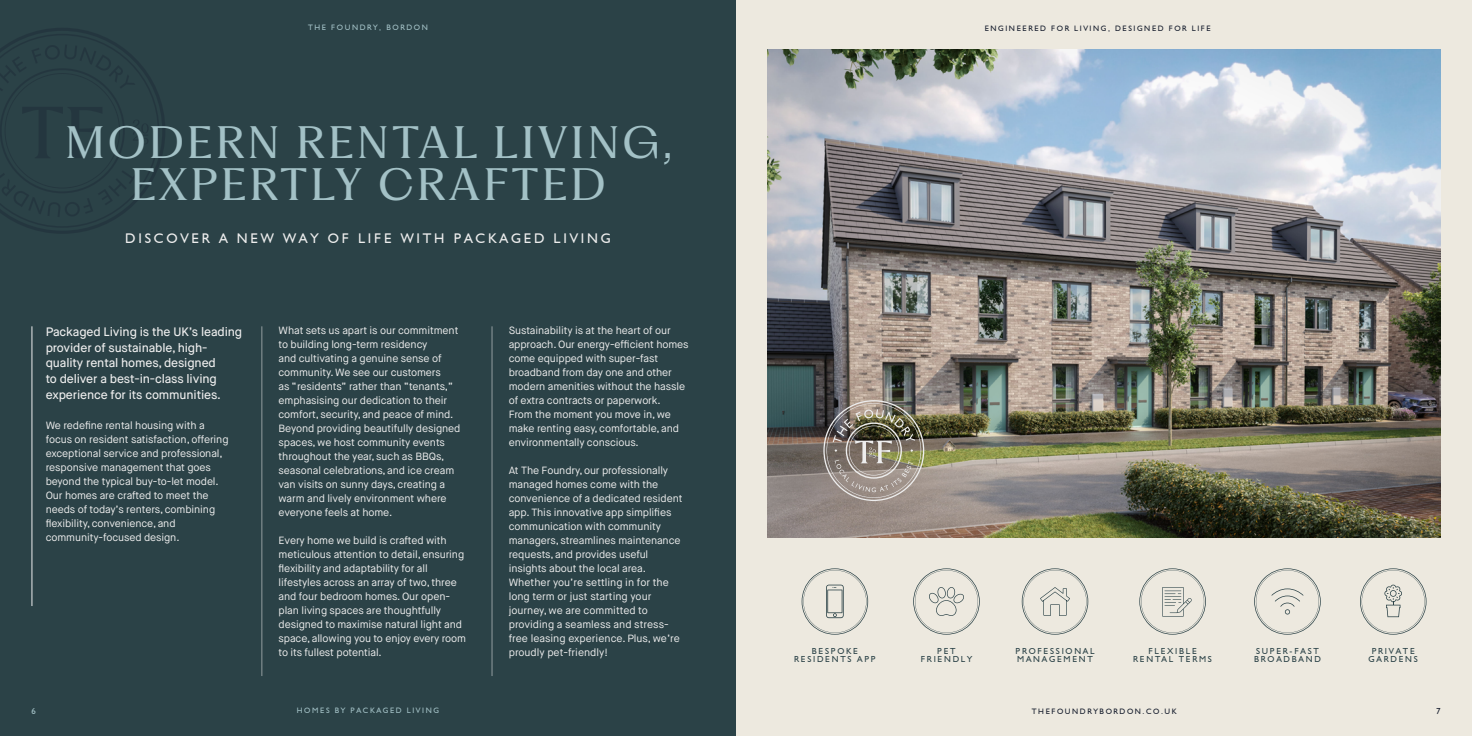
<style>
.page{position:relative;width:1472px;height:736px;background:#fff}
.page>*{position:absolute;margin:0;border:0;box-sizing:border-box;transform-origin:0 0}
.t1{font:42px/42px "PP Fragment Text";letter-spacing:.085em;color:#a3c1c6;text-align:center}
.t2{font:14px "Humanist 521 BT";letter-spacing:.2em;color:#ededed}
.t3{font:500 12.25px/15.8px "Maison Neue";letter-spacing:-.01em;color:#ededed}
.t4{font:10.5px/14px "Maison Neue";letter-spacing:-.01em;color:#ededed}
.t5{font:8.75px/8.6px "Humanist 521 BT";letter-spacing:.2em;color:#2b4247;text-align:center}
.t6{font:8.75px "Humanist 521 BT";color:#161d2d}
.t7{font:8.75px "Humanist 521 BT";color:#a3c1c6}
.t8{font:7.88px "Humanist 521 BT";letter-spacing:.2em;color:#161d2d}
.t9{font:7.88px "Humanist 521 BT";letter-spacing:.2em;color:#a3c1c6}
</style>
<div class="page">
<div style="left:0;top:0;width:736px;height:736px;background:#2b4247"></div>
<svg style="left:0;top:28px;width:165px;height:205px"></svg>
<div style="left:736px;top:0;width:736px;height:736px;background:#ede9df"></div>
<img style="left:767px;top:49px;width:673px;height:489px">
<hr style="left:32px;top:326px;width:1px;height:280px;background:#ededed">
<hr style="left:262px;top:326px;width:1px;height:350px;background:#ededed">
<hr style="left:492px;top:326px;width:1px;height:350px;background:#ededed">
<svg style="left:802px;top:568px;width:66px;height:67px"></svg>
<svg style="left:913px;top:568px;width:67px;height:67px"></svg>
<svg style="left:1022px;top:568px;width:66px;height:67px"></svg>
<svg style="left:1139px;top:568px;width:67px;height:67px"></svg>
<svg style="left:1254px;top:568px;width:66px;height:67px"></svg>
<svg style="left:1360px;top:568px;width:66px;height:67px"></svg>
<img style="left:823px;top:400px;width:101px;height:101px">
<p class="t9" style="left:308px;top:23px;width:121px">THE FOUNDRY, BORDON</p>
<h1 class="t1" style="left:65px;top:124px;width:608px">MODERN RENTAL LIVING,<br>EXPERTLY CRAFTED</h1>
<h2 class="t2" style="left:125px;top:229px;width:487px">DISCOVER A NEW WAY OF LIFE WITH PACKAGED LIVING</h2>
<p class="t3" style="left:46px;top:324px;width:198px">Packaged Living is the UK’s leading provider of sustainable, high&shy;quality rental homes, designed<br>to deliver a best-in-class living experience for its communities.</p>
<p class="t4" style="left:46px;top:418px;width:184px">We redefine rental housing with a focus on resident satisfaction, offering exceptional service and professional, responsive management that goes beyond the typical buy-to-let model.<br>Our homes are crafted to meet the needs of today’s renters, combining flexibility, convenience, and community-focused design.</p>
<p class="t4" style="left:279px;top:324px;width:183px">What sets us apart is our commitment to building long-term residency<br>and cultivating a genuine sense of community. We see our customers<br>as “residents” rather than “tenants,” emphasising our dedication to their comfort, security, and peace of mind.<br>Beyond providing beautifully designed spaces, we host community events throughout the year, such as BBQs, seasonal celebrations, and ice cream van visits on sunny days, creating a warm and lively environment where everyone feels at home.</p>
<p class="t4" style="left:279px;top:534px;width:189px">Every home we build is crafted with meticulous attention to detail, ensuring flexibility and adaptability for all lifestyles across an array of two, three and four bedroom homes. Our open&shy;plan living spaces are thoughtfully designed to maximise natural light and space, allowing you to enjoy every room to its fullest potential.</p>
<p class="t7" style="left:32px;top:705px;width:6px">6</p>
<p class="t9" style="left:297px;top:706px;width:144px">HOMES BY PACKAGED LIVING</p>
<p class="t4" style="left:509px;top:324px;width:181px">Sustainability is at the heart of our approach. Our energy-efficient homes come equipped with super-fast broadband from day one and other modern amenities without the hassle of extra contracts or paperwork.<br>From the moment you move in, we make renting easy, comfortable, and environmentally conscious.</p>
<p class="t4" style="left:509px;top:464px;width:175px">At The Foundry, our professionally managed homes come with the convenience of a dedicated resident app. This innovative app simplifies communication with community managers, streamlines maintenance requests, and provides useful insights about the local area.<br>Whether you’re settling in for the long term or just starting your journey, we are committed to providing a seamless and stress&shy;free leasing experience. Plus, we’re proudly pet-friendly!</p>
<p class="t8" style="left:985px;top:23px;width:228px">ENGINEERED FOR LIVING, DESIGNED FOR LIFE</p>
<p class="t5" style="left:794px;top:646px;width:83px">BESPOKE<br>RESIDENTS APP</p>
<p class="t5" style="left:921px;top:646px;width:53px">PET<br>FRIENDLY</p>
<p class="t5" style="left:1015px;top:646px;width:81px;text-align:left">PROFESSIONAL<br>MANAGEMENT</p>
<p class="t5" style="left:1133px;top:646px;width:80px">FLEXIBLE<br>RENTAL TERMS</p>
<p class="t5" style="left:1254px;top:646px;width:68px;text-align:left">SUPER-FAST<br>BROADBAND</p>
<p class="t5" style="left:1368px;top:646px;width:51px">PRIVATE<br>GARDENS</p>
<p class="t8" style="left:1032px;top:706px;width:146px">THEFOUNDRYBORDON.CO.UK</p>
<p class="t6" style="left:1436px;top:705px;width:6px">7</p>
</div>
